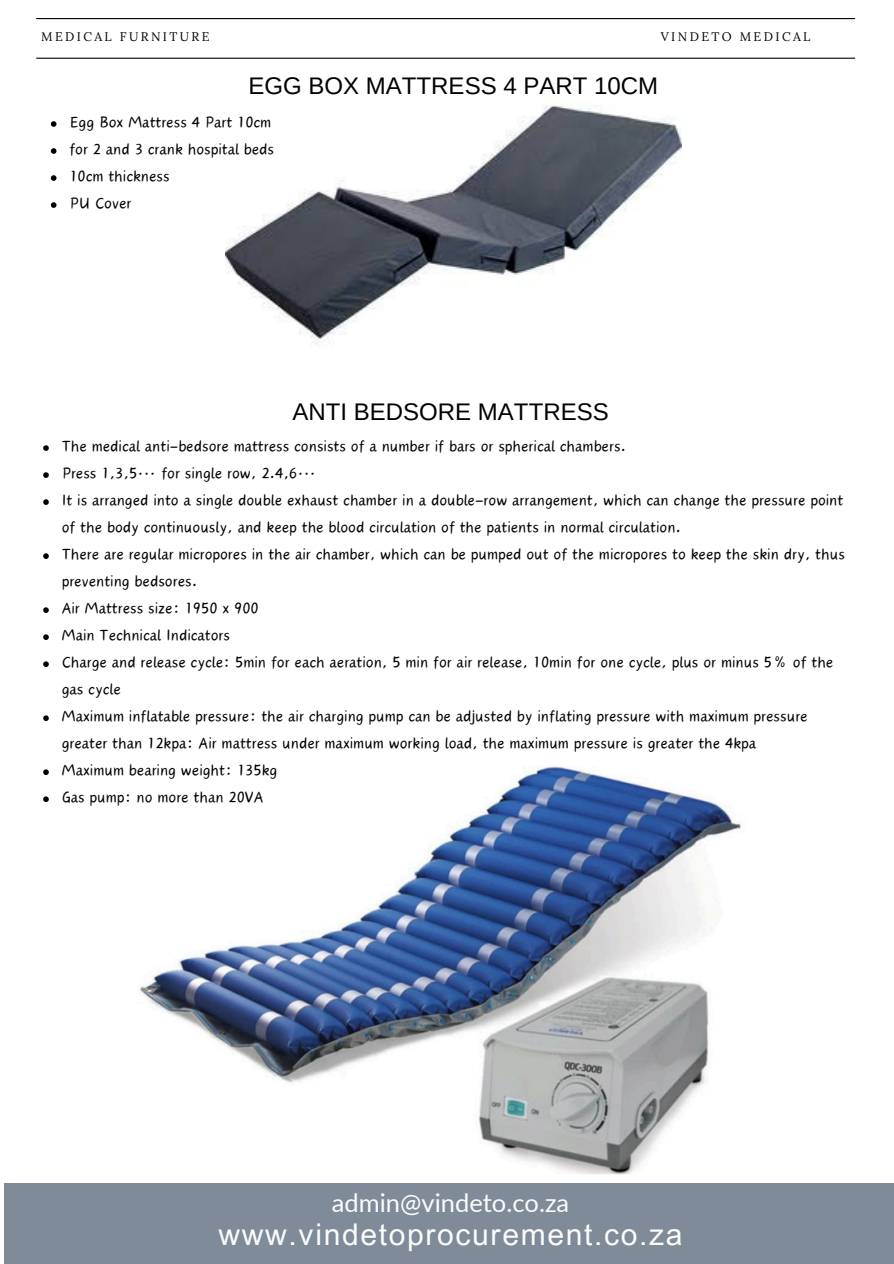
<style>
.page{position:relative;width:894px;height:1264px;background:#fff}
.page>*{position:absolute;margin:0;border:0;box-sizing:border-box;transform-origin:0 0}
.t1{font:30px "Arial MT Pro";letter-spacing:.055em;color:#fbfbfb}
.t2{font:25.5px "Lato";color:#fbfbfb}
.t3{font:24px "Arimo";color:#000}
.t4{font:19.5px/27px "Canva Wander World";color:#000}
.t5{font:12.45px "Lora";letter-spacing:.19em;color:#000}
</style>
<div class="page">
<hr style="left:36px;top:18px;width:818px;height:1px;background:#000">
<hr style="left:36px;top:58px;width:818px;height:1px;background:#000">
<div style="left:4px;top:1183px;width:889px;height:80px;background:#808b9a"></div>
<img style="left:225px;top:105px;width:456px;height:240px">
<img style="left:140px;top:766px;width:601px;height:408px">
<svg style="left:43px;top:445px;width:6px;height:6px"></svg>
<svg style="left:43px;top:472px;width:6px;height:6px"></svg>
<svg style="left:43px;top:499px;width:6px;height:6px"></svg>
<svg style="left:43px;top:553px;width:6px;height:6px"></svg>
<svg style="left:43px;top:607px;width:6px;height:6px"></svg>
<svg style="left:43px;top:634px;width:6px;height:6px"></svg>
<svg style="left:43px;top:661px;width:6px;height:6px"></svg>
<svg style="left:43px;top:715px;width:6px;height:6px"></svg>
<svg style="left:43px;top:769px;width:6px;height:6px"></svg>
<svg style="left:43px;top:796px;width:6px;height:6px"></svg>
<svg style="left:51px;top:121px;width:5px;height:6px"></svg>
<svg style="left:51px;top:148px;width:5px;height:6px"></svg>
<svg style="left:51px;top:175px;width:5px;height:6px"></svg>
<svg style="left:51px;top:202px;width:5px;height:6px"></svg>
<p class="t5" style="left:41px;top:28px;width:170px">MEDICAL FURNITURE</p>
<p class="t5" style="left:660px;top:28px;width:151px">VINDETO MEDICAL</p>
<p class="t3" style="left:248px;top:73px;width:411px">EGG BOX MATTRESS 4 PART 10CM</p>
<p class="t4" style="left:69px;top:109px;width:203px">Egg Box Mattress 4 Part 10cm</p>
<p class="t4" style="left:69px;top:136px;width:206px">for 2 and 3 crank hospital beds</p>
<p class="t4" style="left:69px;top:163px;width:102px">10cm thickness</p>
<h3 class="t4" style="left:69px;top:190px;width:64px">PU Cover</h3>
<h1 class="t3" style="left:292px;top:398px;width:317px">ANTI BEDSORE MATTRESS</h1>
<p class="t4" style="left:62px;top:433px;width:566px">The medical anti-bedsore mattress consists of a number if bars or spherical chambers.</p>
<p class="t4" style="left:62px;top:460px;width:256px">Press 1,3,5… for single row, 2.4,6…</p>
<p class="t4" style="left:62px;top:487px;width:783px">It is arranged into a single double exhaust chamber in a double-row arrangement, which can change the pressure point of the body continuously, and keep the blood circulation of the patients in normal circulation.</p>
<p class="t4" style="left:62px;top:541px;width:784px">There are regular micropores in the air chamber, which can be pumped out of the micropores to keep the skin dry, thus preventing bedsores.</p>
<h2 class="t4" style="left:62px;top:595px;width:198px">Air Mattress size: 1950 x 900</h2>
<p class="t4" style="left:62px;top:622px;width:170px">Main Technical Indicators</p>
<p class="t4" style="left:62px;top:649px;width:773px">Charge and release cycle: 5min for each aeration, 5 min for air release, 10min for one cycle, plus or minus 5% of the gas cycle</p>
<p class="t4" style="left:62px;top:703px;width:747px">Maximum inflatable pressure: the air charging pump can be adjusted by inflating pressure with maximum pressure greater than 12kpa: Air mattress under maximum working load, the maximum pressure is greater the 4kpa</p>
<p class="t4" style="left:62px;top:757px;width:217px">Maximum bearing weight: 135kg</p>
<p class="t4" style="left:62px;top:784px;width:203px">Gas pump: no more than 20VA</p>
<p class="t2" style="left:332px;top:1186px;width:239px">admin@vindeto.co.za</p>
<p class="t1" style="left:218px;top:1222px;width:465px">www.vindetoprocurement.co.za</p>
</div>
